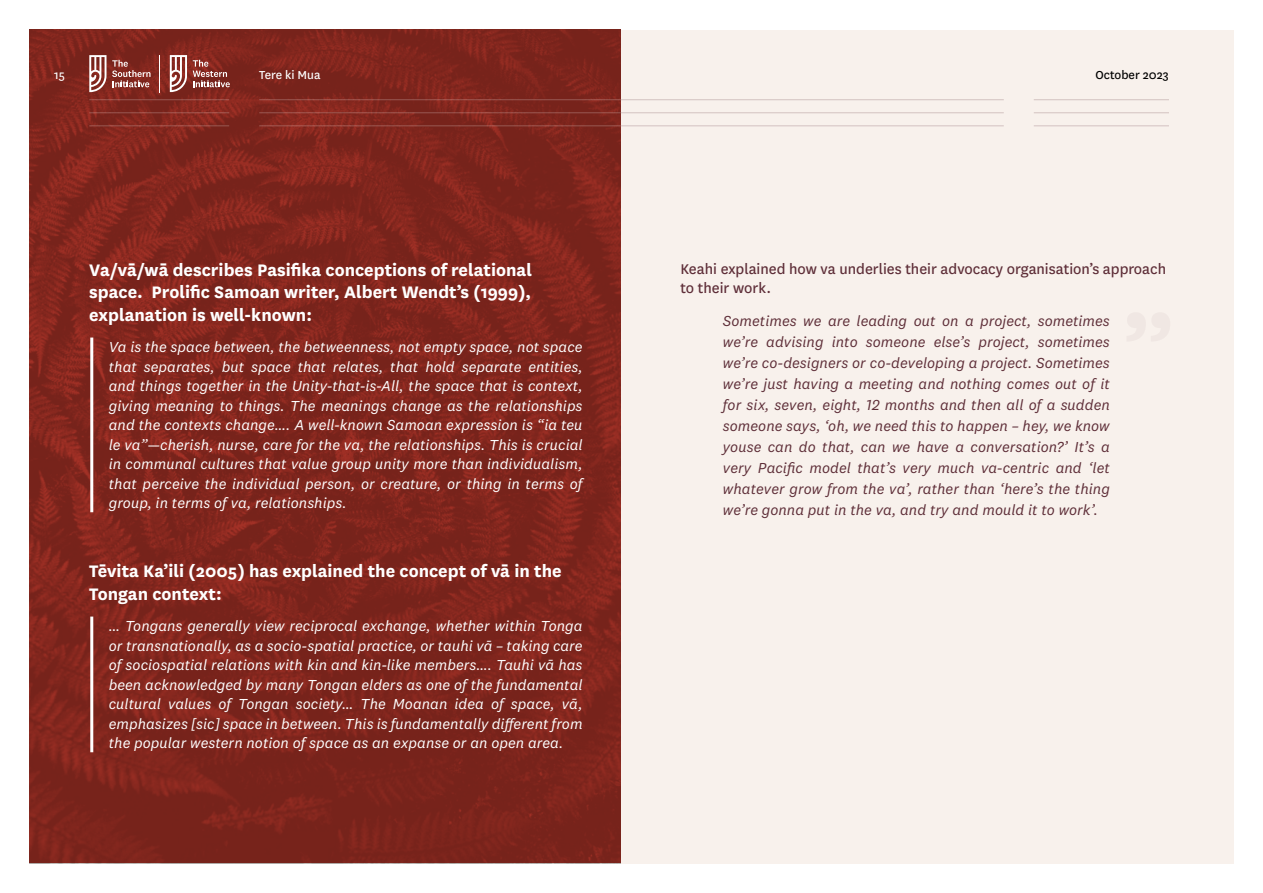
<style>
.page{position:relative;width:1263px;height:893px;background:#fff}
.page>*{position:absolute;margin:0;border:0;box-sizing:border-box;transform-origin:0 0}
.t1{font:700 19.5px/22.5px "National";color:#fff;text-align:justify}
.t2{font:16.5px/19.5px "National";color:#5e2e38}
.t3{font:italic 15px/19.5px "National 2";color:#fff;text-align:justify}
.t4{font:italic 15px/21px "National 2";color:#5e2e38;text-align:justify}
.t5{font:13.5px "National";color:#000}
.t6{font:13.5px "National";color:#fff}
</style>
<div class="page">
<div style="left:30px;top:30px;width:1203px;height:833px;background:#f8f1ec"></div>
<hr style="left:259px;top:99px;width:745px;height:1px;background:#5e2e38">
<hr style="left:259px;top:112px;width:745px;height:1px;background:#5e2e38">
<hr style="left:259px;top:125px;width:745px;height:1px;background:#5e2e38">
<hr style="left:1034px;top:99px;width:135px;height:1px;background:#5e2e38">
<hr style="left:1034px;top:112px;width:135px;height:1px;background:#5e2e38">
<hr style="left:1034px;top:125px;width:135px;height:1px;background:#5e2e38">
<svg style="left:30px;top:30px;width:591px;height:833px;background:#7f251d"></svg>
<hr style="left:90px;top:338px;width:3px;height:174px;background:#fff">
<hr style="left:90px;top:617px;width:3px;height:135px;background:#fff">
<hr style="left:259px;top:99px;width:362px;height:1px;background:#fff">
<hr style="left:259px;top:112px;width:362px;height:1px;background:#fff">
<hr style="left:259px;top:125px;width:362px;height:1px;background:#fff">
<hr style="left:89px;top:99px;width:140px;height:1px;background:#fff">
<hr style="left:89px;top:112px;width:140px;height:1px;background:#fff">
<hr style="left:89px;top:125px;width:140px;height:1px;background:#fff">
<hr style="left:159px;top:55px;width:1px;height:37px;background:#fff">
<svg style="left:112px;top:60px;width:38px;height:27px"></svg>
<svg style="left:89px;top:55px;width:17px;height:37px"></svg>
<svg style="left:193px;top:60px;width:37px;height:27px"></svg>
<svg style="left:170px;top:55px;width:17px;height:37px"></svg>
<p class="t6" style="left:54px;top:66px;width:12px">15</p>
<p class="t6" style="left:259px;top:66px;width:63px">Tere ki Mua</p>
<h1 class="t1" style="left:89px;top:257px;width:444px">Va/vā/wā describes Pasifika conceptions of relational space. Prolific Samoan writer, Albert Wendt’s (1999), explanation is well-known:</h1>
<p class="t3" style="left:109px;top:337px;width:475px">Va is the space between, the betweenness, not empty space, not space that separates, but space that relates, that hold separate entities, and things together in the Unity-that-is-All, the space that is context, giving meaning to things. The meanings change as the relationships and the contexts change…. A well-known Samoan expression is “ia teu le va”—cherish, nurse, care for the va, the relationships. This is crucial in communal cultures that value group unity more than individualism, that perceive the individual person, or creature, or thing in terms of group, in terms of va, relationships.</p>
<h1 class="t1" style="left:89px;top:559px;width:474px">Tēvita Ka’ili (2005) has explained the concept of vā in the<br>Tongan context:</h1>
<p class="t3" style="left:109px;top:616px;width:475px">… Tongans generally view reciprocal exchange, whether within Tonga or transnationally, as a socio-spatial practice, or tauhi vā – taking care of sociospatial relations with kin and kin-like members…. Tauhi vā has been acknowledged by many Tongan elders as one of the fundamental cultural values of Tongan society… The Moanan idea of space, vā, emphasizes [sic] space in between. This is fundamentally different from the popular western notion of space as an expanse or an open area.</p>
<p class="t5" style="left:1095px;top:66px;width:75px">October 2023</p>
<p class="t2" style="left:680px;top:258px;width:487px">Keahi explained how va underlies their advocacy organisation’s approach to their work.</p>
<p class="t4" style="left:723px;top:310px;width:388px">Sometimes we are leading out on a project, sometimes we’re advising into someone else’s project, sometimes we’re co-designers or co-developing a project. Sometimes we’re just having a meeting and nothing comes out of it for six, seven, eight, 12 months and then all of a sudden someone says, ‘oh, we need this to happen – hey, we know youse can do that, can we have a conversation?’ It’s a very Pacific model that’s very much va-centric and ‘let whatever grow from the va’, rather than ‘here’s the thing we’re gonna put in the va, and try and mould it to work’.</p>
</div>
